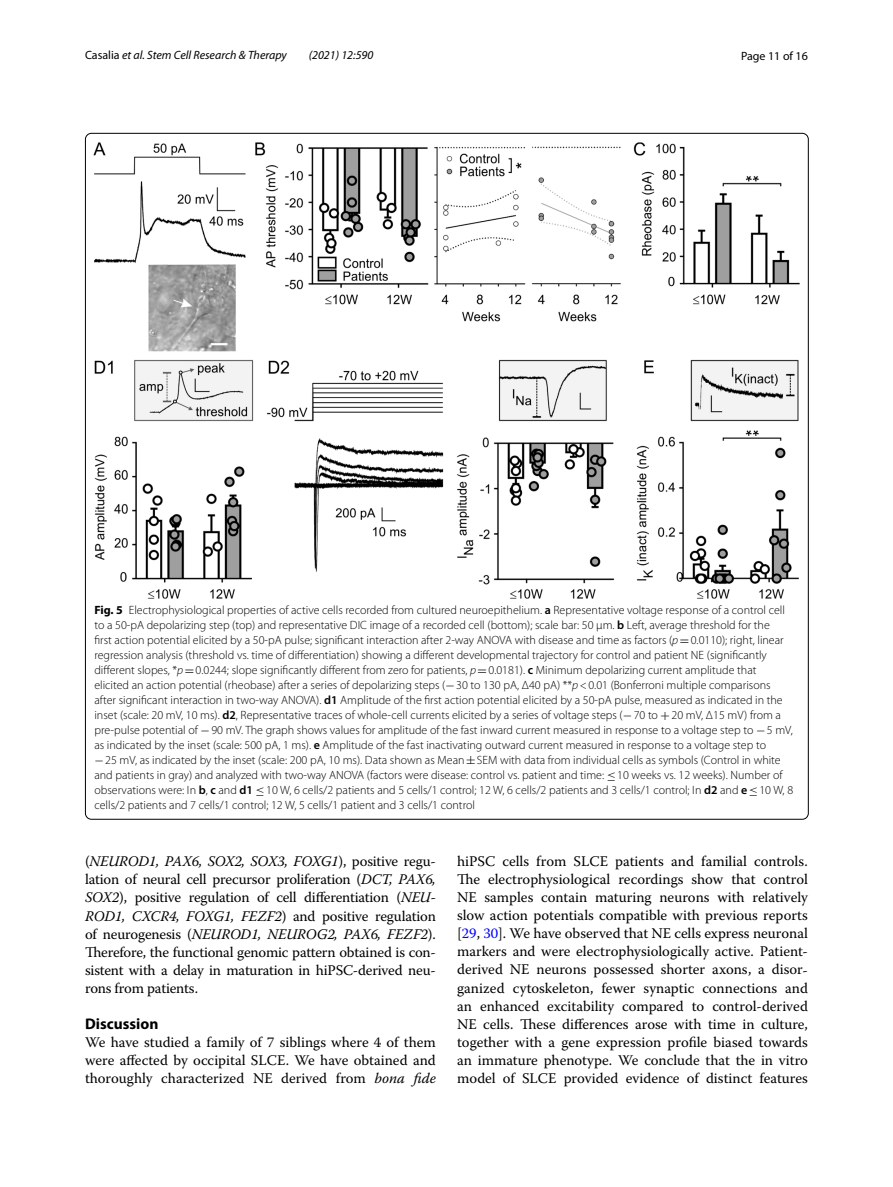
<style>
.page{position:relative;width:893px;height:1187px;background:#fff}
.page>*{position:absolute;margin:0;border:0;box-sizing:border-box;transform-origin:0 0}
.t1{font:700 15.45px "Myriad Pro";color:#000}
.t2{font:14.7px/18px "Warnock Pro";color:#000;text-align:justify}
.t3{font:300 12px/15px "Myriad Pro";color:#000}
.t4{font:italic 12px "Myriad Pro";color:#000}
.t5{font:12px "Myriad Pro";color:#000}
.s1{font-style:normal}
.s2{font-weight:700}
.s3{font-weight:600}
.s4{font-style:italic}
.s5{font-family:"MTSY";font-weight:400}
.s6{color:#00f}
</style>
<div class="page">
<img style="left:94px;top:142px;width:706px;height:456px">
<p class="t4" style="left:85px;top:48px;width:203px"><span class="s1">Casalia</span> et al. Stem Cell Research &amp; Therapy</p>
<p class="t4" style="left:309px;top:48px;width:66px">(2021) 12:590</p>
<p class="t5" style="left:741px;top:48px;width:68px">Page 11 of 16</p>
<p class="t3" style="left:94px;top:602px;width:700px"><span class="s2">Fig. 5</span> Electrophysiological properties of active cells recorded from cultured neuroepithelium. <span class="s3">a</span> Representative voltage response of a control cell to a 50-pA depolarizing step (top) and representative DIC image of a recorded cell (bottom); scale bar: 50 µm. <span class="s3">b</span> Left, average threshold for the<br>first action potential elicited by a 50-pA pulse; significant interaction after 2-way ANOVA with disease and time as factors (<span class="s4">p</span><span class="s5">=</span>0.0110); right, linear regression analysis (threshold vs. time of differentiation) showing a different developmental trajectory for control and patient NE (significantly different slopes, *<span class="s4">p</span><span class="s5">=</span>0.0244; slope significantly different from zero for patients, <span class="s4">p</span><span class="s5">=</span>0.0181). <span class="s3">c</span> Minimum depolarizing current amplitude that elicited an action potential (rheobase) after a series of depolarizing steps (<span class="s5">−</span>30 to 130 pA, Δ40 pA) **<span class="s4">p</span>&lt;0.01 (Bonferroni multiple comparisons after significant interaction in two-way ANOVA). <span class="s3">d1</span> Amplitude of the first action potential elicited by a 50-pA pulse, measured as indicated in the inset (scale: 20 mV, 10 ms). <span class="s3">d2</span>, Representative traces of whole-cell currents elicited by a series of voltage steps (<span class="s5">−</span>70 to <span class="s5">+</span>20 mV, Δ15 mV) from a pre-pulse potential of <span class="s5">−</span>90 mV. The graph shows values for amplitude of the fast inward current measured in response to a voltage step to <span class="s5">−</span>5 mV, as indicated by the inset (scale: 500 pA, 1 ms). <span class="s3">e</span> Amplitude of the fast inactivating outward current measured in response to a voltage step to<br><span class="s5">−</span>25 mV, as indicated by the inset (scale: 200 pA, 10 ms). Data shown as Mean<span class="s5">±</span>SEM with data from individual cells as symbols (Control in white and patients in gray) and analyzed with two-way ANOVA (factors were disease: control vs. patient and time: <span class="s5">≤</span>10 weeks vs. 12 weeks). Number of observations were: In <span class="s3">b</span>, <span class="s3">c</span> and <span class="s3">d1</span> <span class="s5">≤</span>10 W, 6 cells/2 patients and 5 cells/1 control; 12 W, 6 cells/2 patients and 3 cells/1 control; In <span class="s3">d2</span> and <span class="s3">e</span><span class="s5">≤</span>10 W, 8 cells/2 patients and 7 cells/1 control; 12 W, 5 cells/1 patient and 3 cells/1 control</p>
<p class="t2" style="left:85px;top:852px;width:352px">(<span class="s4">NEUROD1, PAX6, SOX2, SOX3, FOXG1</span>), positive regu&shy;lation of neural cell precursor proliferation (<span class="s4">DCT, PAX6, SOX2</span>), positive regulation of cell differentiation (<span class="s4">NEU-ROD1, CXCR4, FOXG1, FEZF2</span>) and positive regulation of neurogenesis (<span class="s4">NEUROD1, NEUROG2, PAX6, FEZF2</span>).<br>Therefore, the functional genomic pattern obtained is con&shy;sistent with a delay in maturation in hiPSC-derived neu&shy;rons from patients.</p>
<p class="t1" style="left:85px;top:1013px;width:75px">Discussion</p>
<p class="t2" style="left:85px;top:1032px;width:352px">We have studied a family of 7 siblings where 4 of them were affected by occipital SLCE. We have obtained and thoroughly characterized NE derived from <span class="s4">bona fide</span></p>
<p class="t2" style="left:457px;top:852px;width:352px">hiPSC cells from SLCE patients and familial controls.<br>The electrophysiological recordings show that control NE samples contain maturing neurons with relatively slow action potentials compatible with previous reports [<span class="s6">29</span>, <span class="s6">30</span>]. We have observed that NE cells express neuronal markers and were electrophysiologically active. Patient&shy;derived NE neurons possessed shorter axons, a disor&shy;ganized cytoskeleton, fewer synaptic connections and an enhanced excitability compared to control-derived NE cells. These differences arose with time in culture, together with a gene expression profile biased towards an immature phenotype. We conclude that the in vitro model of SLCE provided evidence of distinct features</p>
</div>
